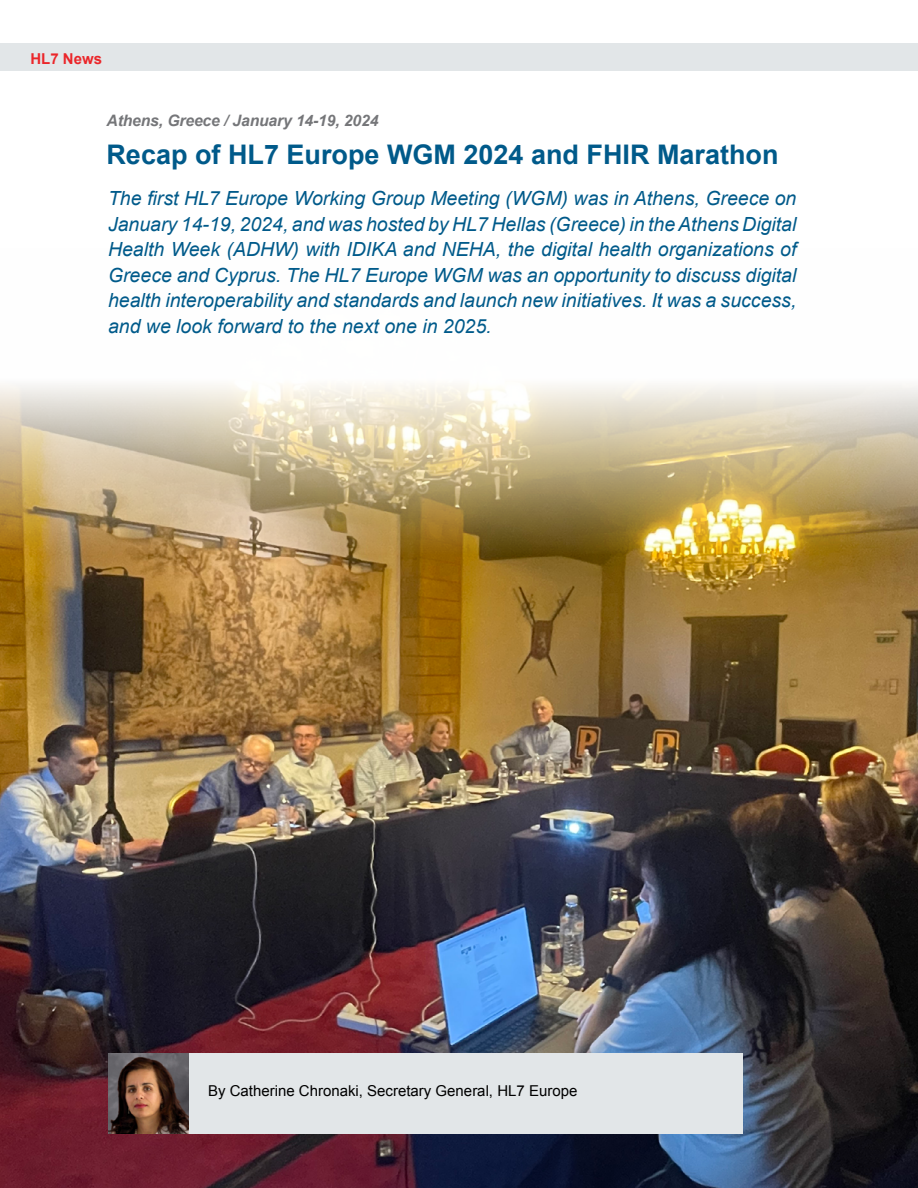
<style>
.page{position:relative;width:918px;height:1188px;background:#fff}
.page>*{position:absolute;margin:0;border:0;box-sizing:border-box;transform-origin:0 0}
.t1{font:700 27px "Arial";color:#005a8a}
.t2{font:italic 19.5px/25.5px "Arial";color:#005a8a;text-align:justify}
.t3{font:italic 700 15.75px "Arial";letter-spacing:-.01em;color:#757679}
.t4{font:15px "Arial";color:#000}
.t5{font:700 15px "Arial";color:#eb262a}
</style>
<div class="page">
<div style="left:0;top:43px;width:918px;height:28px;background:#e2e6e8"></div>
<img style="left:0;top:385px;width:918px;height:803px">
<div style="left:108px;top:1053px;width:634px;height:81px;background:#e2e6e8"></div>
<img style="left:108px;top:1053px;width:80px;height:80px">
<p class="t5" style="left:30px;top:49px;width:73px">HL7 News</p>
<p class="t3" style="left:106px;top:111px;width:274px">Athens, Greece / January 14-19, 2024</p>
<h1 class="t1" style="left:106px;top:137px;width:674px">Recap of HL7 Europe WGM 2024 and FHIR Marathon</h1>
<p class="t2" style="left:108px;top:186px;width:690px">The first HL7 Europe Working Group Meeting (WGM) was in Athens, Greece on January 14-19, 2024, and was hosted by HL7 Hellas (Greece) in the Athens Digital Health Week (ADHW) with IDIKA and NEHA, the digital health organizations of Greece and Cyprus. The HL7 Europe WGM was an opportunity to discuss digital health interoperability and standards and launch new initiatives. It was a success, and we look forward to the next one in 2025.</p>
<p class="t4" style="left:208px;top:1081px;width:371px">By Catherine Chronaki, Secretary General, HL7 Europe</p>
</div>
